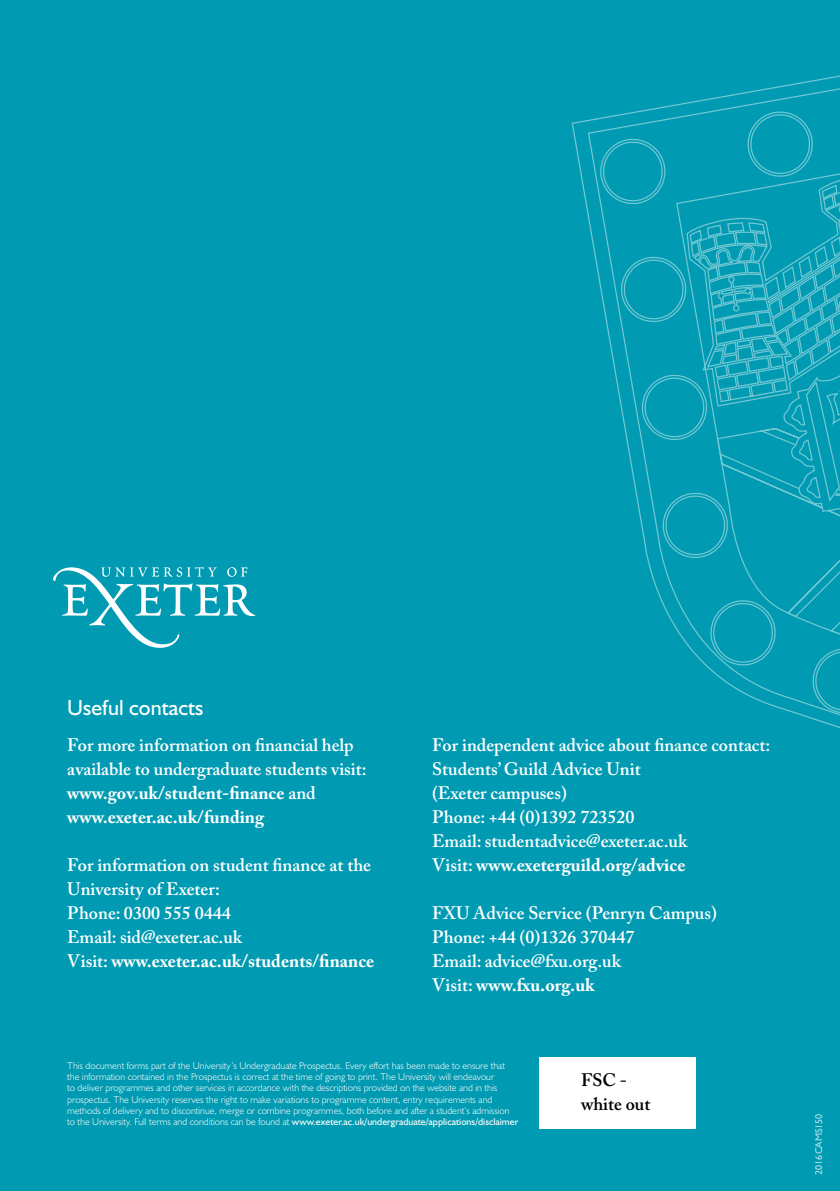
<style>
.page{position:relative;width:840px;height:1191px;background:#fff}
.page>*{position:absolute;margin:0;border:0;box-sizing:border-box;transform-origin:0 0}
.t1{font:22px "Humanist 521 BT";color:#fff}
.t2{font:600 18px/24px "Adobe Caslon Pro";color:#fff}
.t3{font:600 18px/24px "Adobe Caslon Pro";color:#000}
.t4{font:300 10px/11.4px "Humanist 521 BT";color:#fff}
.t5{font:10px "Humanist 521 BT";color:#fff}
.s1{font-weight:700}
.s2{font-weight:400}
</style>
<div class="page">
<div style="left:0;top:0;width:839px;height:1191px;background:#009bb2"></div>
<svg style="left:53px;top:567px;width:202px;height:81px"></svg>
<svg style="left:596px;top:75px;width:243px;height:653px"></svg>
<div style="left:539px;top:1057px;width:156px;height:71px;background:#fff"></div>
<div style="left:539px;top:1057px;width:156px;height:71px;border:1px solid #fff;border-radius:5px"></div>
<h1 class="t1" style="left:67px;top:694px;width:138px">Useful contacts</h1>
<h2 class="t2" style="left:67px;top:732px;width:301px">For more information on financial help available to undergraduate students visit: <span class="s1">www.gov.uk/student-finance</span> and <span class="s1">www.exeter.ac.uk/funding</span></h2>
<h2 class="t2" style="left:67px;top:852px;width:308px">For information on student finance at the<br>University of Exeter:<br>Phone: 0300 555 0444<br>Email: sid@exeter.ac.uk<br>Visit: <span class="s1">www.exeter.ac.uk/students/finance</span></h2>
<h2 class="t2" style="left:432px;top:732px;width:339px">For independent advice about finance contact:<br>Students’ Guild Advice Unit<br>(Exeter campuses)<br>Phone: +44 (0)1392 723520<br>Email: studentadvice@exeter.ac.uk<br>Visit: <span class="s1">www.exeterguild.org/advice</span></h2>
<h2 class="t2" style="left:432px;top:900px;width:286px">FXU Advice Service (Penryn Campus)<br>Phone: +44 (0)1326 370447<br>Email: advice@fxu.org.uk<br>Visit: <span class="s1">www.fxu.org.uk</span></h2>
<p class="t4" style="left:67px;top:1059px;width:452px">This document forms part of the University’s Undergraduate Prospectus. Every effort has been made to ensure that the information contained in the Prospectus is correct at the time of going to print. The University will endeavour<br>to deliver programmes and other services in accordance with the descriptions provided on the website and in this prospectus. The University reserves the right to make variations to programme content, entry requirements and methods of delivery and to discontinue, merge or combine programmes, both before and after a student’s admission to the University. Full terms and conditions can be found at <span class="s2">www.exeter.ac.uk/undergraduate/applications/disclaimer</span></p>
<h2 class="t3" style="left:581px;top:1068px;width:71px">FSC - white out</h2>
<p class="t5" style="left:812px;top:1174px;width:63px;rotate:-90deg">2016CAMS150</p>
</div>
